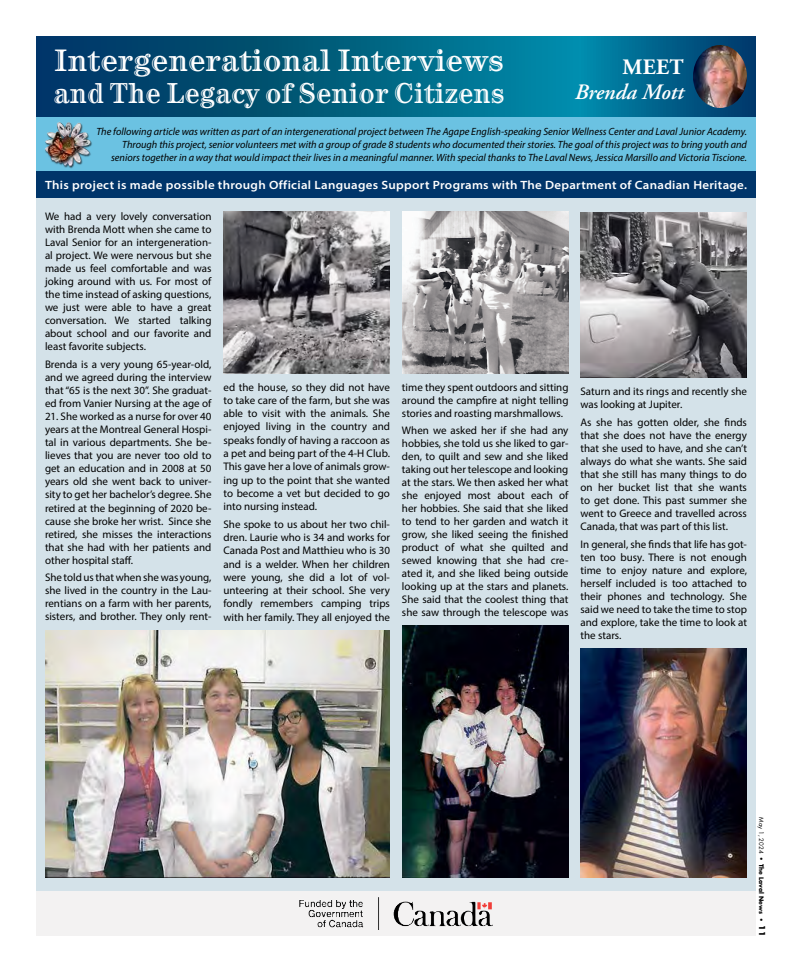
<style>
.page{position:relative;width:792px;height:972px;background:#fff}
.page>*{position:absolute;margin:0;border:0;box-sizing:border-box;transform-origin:0 0}
.t1{font:28px "Century Han ITC";letter-spacing:.025em;color:#fff}
.t2{font:26px "Century Han ITC";letter-spacing:.025em;color:#fff;scale:.94 1}
.t3{font:italic 600 22px "Adobe Garamond Pro";color:#fff}
.t4{font:700 22px "Adobe Garamond Pro";color:#fff}
.t5{font:600 semi-expanded 12px "Myriad Pro";letter-spacing:.025em;color:#fff}
.t6{font:11px/13px "Myriad Pro";color:#000;text-align:justify}
.t7{font:italic 10.5px/13px "Myriad Pro";color:#000;text-align:right}
.t8{font:700 6px "Futura Std";color:#000}
.s1{font-weight:400}
.s2{font-size:8px}
</style>
<div class="page">
<svg style="left:36px;top:36px;width:720px;height:81px;background:#005e82"></svg>
<div style="left:36px;top:117px;width:720px;height:819px;background:#d4e2e9"></div>
<div style="left:36px;top:891px;width:720px;height:45px;background:#f3f2f2"></div>
<img style="left:300px;top:898px;width:192px;height:31px">
<div style="left:36px;top:117px;width:720px;height:54px;background:#6bc2e2"></div>
<img style="left:45px;top:121px;width:47px;height:48px">
<div style="left:36px;top:171px;width:720px;height:27px;background:#00356a"></div>
<img style="left:693px;top:45px;width:54px;height:63px">
<img style="left:224px;top:212px;width:166px;height:162px">
<img style="left:580px;top:212px;width:167px;height:166px">
<img style="left:45px;top:630px;width:345px;height:248px">
<img style="left:402px;top:212px;width:166px;height:162px">
<img style="left:402px;top:626px;width:166px;height:251px">
<img style="left:580px;top:648px;width:167px;height:230px">
<h1 class="t1" style="left:54px;top:42px;width:451px">Intergenerational Interviews</h1>
<h2 class="t2" style="left:54px;top:76px;width:481px">and The Legacy of Senior Citizens</h2>
<h3 class="t4" style="left:623px;top:55px;width:63px">MEET</h3>
<h3 class="t3" style="left:575px;top:79px;width:111px">Brenda Mott</h3>
<p class="t7" style="left:96px;top:125px;width:652px">The following article was written as part of an intergenerational project between The Agape English-speaking Senior Wellness Center and Laval Junior Academy.<br>Through this project, senior volunteers met with a group of grade 8 students who documented their stories. The goal of this project was to bring youth and seniors together in a way that would impact their lives in a meaningful manner. With special thanks to The Laval News, Jessica Marsillo and Victoria Tiscione.</p>
<p class="t5" style="left:45px;top:177px;width:703px">This project is made possible through Official Languages Support Programs with The Department of Canadian Heritage.</p>
<p class="t6" style="left:45px;top:209px;width:168px">We had a very lovely conversation with Brenda Mott when she came to Laval Senior for an intergeneration&shy;al project. We were nervous but she made us feel comfortable and was joking around with us. For most of the time instead of asking questions, we just were able to have a great conversation. We started talking about school and our favorite and least favorite subjects.</p>
<p class="t6" style="left:45px;top:357px;width:168px">Brenda is a very young 65-year-old, and we agreed during the interview that “65 is the next 30”. She graduat&shy;ed from Vanier Nursing at the age of</p>
<p class="t6" style="left:45px;top:410px;width:168px">21. She worked as a nurse for over 40 years at the Montreal General Hospi&shy;tal in various departments. She be&shy;lieves that you are never too old to get an education and in 2008 at 50 years old she went back to univer&shy;sity to get her bachelor’s degree. She retired at the beginning of 2020 be&shy;cause she broke her wrist. Since she retired, she misses the interactions that she had with her patients and other hospital staff.</p>
<p class="t6" style="left:45px;top:571px;width:168px">She told us that when she was young, she lived in the country in the Lau&shy;rentians on a farm with her parents, sisters, and brother. They only rent-</p>
<p class="t6" style="left:402px;top:380px;width:168px">time they spent outdoors and sitting around the campfire at night telling stories and roasting marshmallows.</p>
<p class="t6" style="left:402px;top:424px;width:168px">When we asked her if she had any hobbies, she told us she liked to gar&shy;den, to quilt and sew and she liked taking out her telescope and looking at the stars. We then asked her what she enjoyed most about each of her hobbies. She said that she liked to tend to her garden and watch it grow, she liked seeing the finished product of what she quilted and sewed knowing that she had cre&shy;ated it, and she liked being outside looking up at the stars and planets.<br>She said that the coolest thing that she saw through the telescope was</p>
<p class="t6" style="left:223px;top:380px;width:168px;line-height:13.3px">ed the house, so they did not have to take care of the farm, but she was able to visit with the animals. She enjoyed living in the country and speaks fondly of having a raccoon as a pet and being part of the 4-H Club.<br>This gave her a love of animals grow&shy;ing up to the point that she wanted to become a vet but decided to go into nursing instead.</p>
<p class="t6" style="left:223px;top:517px;width:168px;line-height:13.3px">She spoke to us about her two chil&shy;dren. Laurie who is 34 and works for Canada Post and Matthieu who is 30 and is a welder. When her children were young, she did a lot of vol&shy;unteering at their school. She very fondly remembers camping trips with her family. They all enjoyed the</p>
<p class="t6" style="left:580px;top:385px;width:168px">Saturn and its rings and recently she was looking at Jupiter.</p>
<p class="t6" style="left:580px;top:415px;width:168px">As she has gotten older, she finds that she does not have the energy that she used to have, and she can’t always do what she wants. She said that she still has many things to do on her bucket list that she wants to get done. This past summer she went to Greece and travelled across Canada, that was part of this list.</p>
<p class="t6" style="left:580px;top:537px;width:168px">In general, she finds that life has got&shy;ten too busy. There is not enough time to enjoy nature and explore, herself included is too attached to their phones and technology. She said we need to take the time to stop and explore, take the time to look at the stars.</p>
<p class="t8" style="left:766px;top:817px;width:120px;rotate:90deg"><span class="s1">May 1, 2024 •</span> The Laval News <span class="s1">•</span> <span class="s2">11</span></p>
</div>
